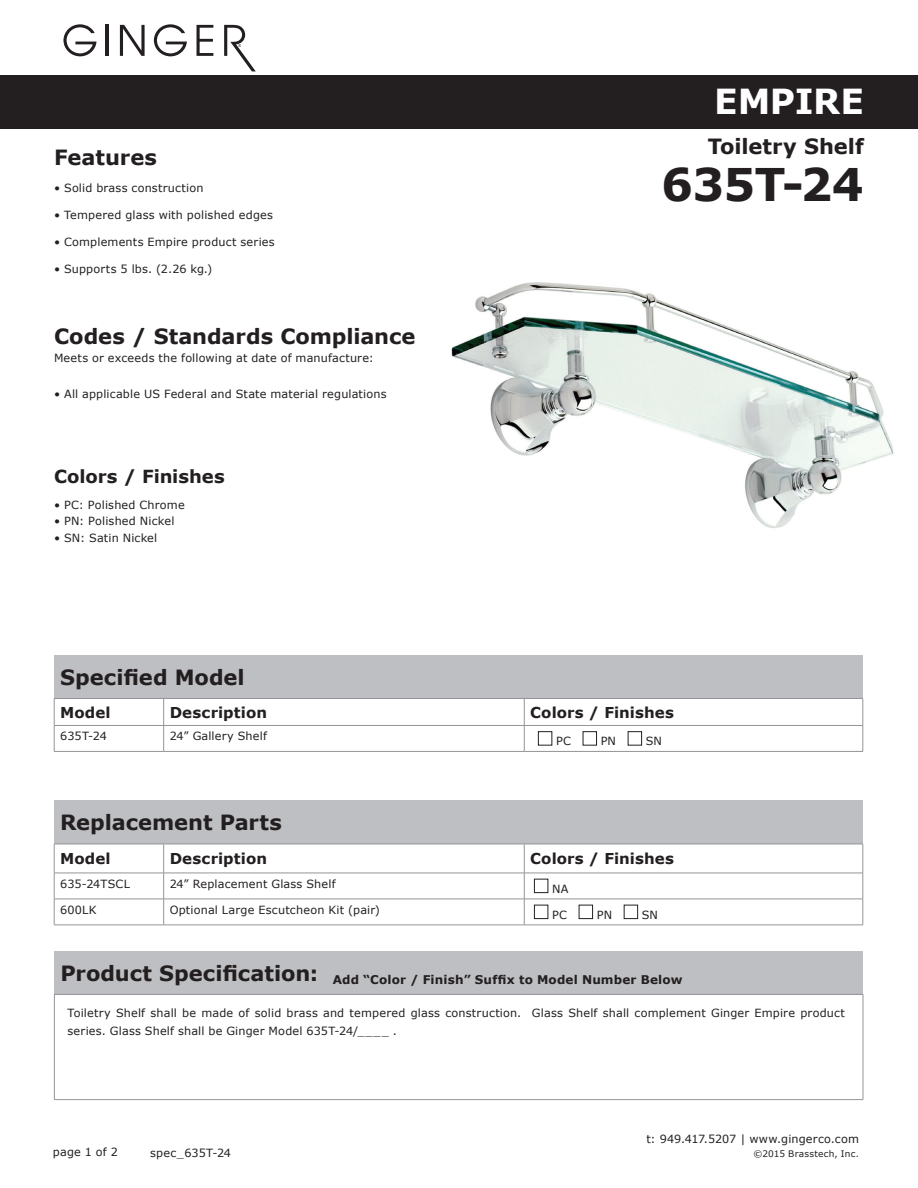
<style>
.page{position:relative;width:918px;height:1188px;background:#fff}
.page>*{position:absolute;margin:0;border:0;box-sizing:border-box;transform-origin:0 0}
.t1{font:700 45px "Verdana";letter-spacing:-.015em;color:#231f20}
.t2{font:700 34.5px "Verdana";color:#fff}
.t3{font:700 21px "Verdana";letter-spacing:-.005em;color:#231f20}
.t4{font:700 18px "Verdana";letter-spacing:-.005em;color:#231f20}
.t5{font:700 15px "Verdana";letter-spacing:.005em;color:#231f20}
.t6{font:700 12px "Verdana";letter-spacing:.015em;color:#231f20}
.t7{font:11.25px/18px "Verdana";letter-spacing:.015em;color:#231f20}
.t8{font:9px "Verdana";letter-spacing:.025em;color:#231f20}
</style>
<div class="page">
<div style="left:0;top:75px;width:918px;height:54px;background:#231f20"></div>
<svg style="left:63px;top:24px;width:34px;height:32px"></svg>
<hr style="left:106px;top:25px;width:3px;height:31px;background:#231f20">
<svg style="left:120px;top:25px;width:25px;height:31px"></svg>
<svg style="left:154px;top:24px;width:33px;height:32px"></svg>
<svg style="left:197px;top:25px;width:16px;height:31px"></svg>
<svg style="left:224px;top:25px;width:32px;height:46px"></svg>
<div style="left:54px;top:951px;width:809px;height:43px;background:#bebfc2"></div>
<hr style="left:54px;top:994px;width:809px;height:1px;background:#939598">
<hr style="left:54px;top:995px;width:1px;height:104px;background:#939598">
<hr style="left:863px;top:995px;width:1px;height:104px;background:#939598">
<hr style="left:54px;top:1099px;width:809px;height:1px;background:#939598">
<img style="left:451px;top:282px;width:443px;height:246px">
<div style="left:54px;top:655px;width:809px;height:43px;background:#bebfc2"></div>
<hr style="left:54px;top:698px;width:110px;height:1px;background:#939598">
<hr style="left:164px;top:698px;width:360px;height:1px;background:#939598">
<hr style="left:524px;top:698px;width:339px;height:1px;background:#939598">
<hr style="left:54px;top:725px;width:110px;height:1px;background:#939598">
<hr style="left:164px;top:725px;width:360px;height:1px;background:#939598">
<hr style="left:524px;top:725px;width:339px;height:1px;background:#939598">
<svg style="left:54px;top:699px;width:1px;height:52px"></svg>
<svg style="left:163px;top:699px;width:1px;height:52px"></svg>
<svg style="left:524px;top:699px;width:1px;height:52px"></svg>
<svg style="left:863px;top:699px;width:1px;height:52px"></svg>
<hr style="left:54px;top:751px;width:110px;height:1px;background:#939598">
<hr style="left:164px;top:751px;width:360px;height:1px;background:#939598">
<hr style="left:524px;top:751px;width:339px;height:1px;background:#939598">
<div style="left:538px;top:731px;width:14px;height:14px;border:1px solid #231f20"></div>
<div style="left:583px;top:731px;width:14px;height:14px;border:1px solid #231f20"></div>
<div style="left:628px;top:731px;width:14px;height:14px;border:1px solid #231f20"></div>
<div style="left:54px;top:801px;width:809px;height:43px;background:#bebfc2"></div>
<hr style="left:54px;top:844px;width:110px;height:1px;background:#939598">
<hr style="left:164px;top:844px;width:360px;height:1px;background:#939598">
<hr style="left:524px;top:844px;width:339px;height:1px;background:#939598">
<hr style="left:54px;top:873px;width:110px;height:1px;background:#939598">
<hr style="left:164px;top:873px;width:360px;height:1px;background:#939598">
<hr style="left:524px;top:873px;width:339px;height:1px;background:#939598">
<hr style="left:54px;top:899px;width:110px;height:1px;background:#939598">
<svg style="left:54px;top:844px;width:1px;height:81px"></svg>
<hr style="left:164px;top:899px;width:360px;height:1px;background:#939598">
<svg style="left:163px;top:844px;width:1px;height:81px"></svg>
<hr style="left:524px;top:899px;width:339px;height:1px;background:#939598">
<svg style="left:524px;top:844px;width:1px;height:81px"></svg>
<svg style="left:863px;top:844px;width:1px;height:81px"></svg>
<hr style="left:54px;top:925px;width:110px;height:1px;background:#939598">
<hr style="left:164px;top:925px;width:360px;height:1px;background:#939598">
<hr style="left:524px;top:925px;width:339px;height:1px;background:#939598">
<div style="left:534px;top:879px;width:14px;height:14px;border:1px solid #231f20"></div>
<div style="left:534px;top:905px;width:14px;height:14px;border:1px solid #231f20"></div>
<div style="left:579px;top:905px;width:14px;height:14px;border:1px solid #231f20"></div>
<div style="left:624px;top:905px;width:14px;height:14px;border:1px solid #231f20"></div>
<h3 class="t3" style="left:54px;top:144px;width:105px">Features</h3>
<p class="t7" style="left:54px;top:178px;width:151px">• Solid brass construction</p>
<p class="t7" style="left:54px;top:205px;width:221px">• Tempered glass with polished edges</p>
<p class="t7" style="left:54px;top:232px;width:222px">• Complements Empire product series</p>
<p class="t7" style="left:54px;top:259px;width:160px">• Supports 5 lbs. (2.26 kg.)</p>
<h3 class="t3" style="left:54px;top:323px;width:363px">Codes / Standards Compliance</h3>
<p class="t7" style="left:54px;top:349px;width:321px">Meets or exceeds the following at date of manufacture:</p>
<p class="t7" style="left:54px;top:385px;width:334px">• All applicable US Federal and State material regulations</p>
<h3 class="t4" style="left:54px;top:465px;width:172px">Colors / Finishes</h3>
<p class="t7" style="left:54px;top:495px;width:132px">• PC: Polished Chrome</p>
<p class="t7" style="left:54px;top:512px;width:122px">• PN: Polished Nickel</p>
<p class="t7" style="left:54px;top:528px;width:105px">• SN: Satin Nickel</p>
<h2 class="t2" style="left:714px;top:80px;width:151px">empire</h2>
<h3 class="t3" style="left:708px;top:133px;width:158px">Toiletry Shelf</h3>
<h1 class="t1" style="left:661px;top:156px;width:204px">635T-24</h1>
<h3 class="t3" style="left:60px;top:664px;width:186px">Specified Model</h3>
<h3 class="t5" style="left:60px;top:703px;width:52px">Model</h3>
<h3 class="t5" style="left:170px;top:703px;width:99px">Description</h3>
<h3 class="t5" style="left:530px;top:703px;width:145px">Colors / Finishes</h3>
<p class="t7" style="left:60px;top:727px;width:48px">635T-24</p>
<p class="t7" style="left:170px;top:727px;width:99px">24” Gallery Shelf</p>
<p class="t7" style="left:556px;top:732px;width:16px">PC</p>
<p class="t7" style="left:601px;top:732px;width:17px">PN</p>
<p class="t7" style="left:646px;top:732px;width:18px">SN</p>
<h3 class="t3" style="left:60px;top:809px;width:223px">Replacement Parts</h3>
<h3 class="t5" style="left:60px;top:849px;width:52px">Model</h3>
<h3 class="t5" style="left:170px;top:849px;width:99px">Description</h3>
<h3 class="t5" style="left:530px;top:849px;width:145px">Colors / Finishes</h3>
<p class="t7" style="left:60px;top:874px;width:71px">635-24TSCL</p>
<p class="t7" style="left:170px;top:874px;width:168px">24” Replacement Glass Shelf</p>
<p class="t7" style="left:552px;top:879px;width:18px">NA</p>
<p class="t7" style="left:60px;top:900px;width:38px">600LK</p>
<p class="t7" style="left:170px;top:900px;width:212px">Optional Large Escutcheon Kit (pair)</p>
<p class="t7" style="left:552px;top:905px;width:16px">PC</p>
<p class="t7" style="left:597px;top:905px;width:17px">PN</p>
<p class="t7" style="left:642px;top:905px;width:18px">SN</p>
<p class="t6" style="left:60px;top:972px;width:624px"><sup>Product</sup> <sup>Specification:</sup> Add “Color / Finish” Suffix to Model Number Below</p>
<p class="t7" style="left:68px;top:1003px;width:779px">Toiletry Shelf shall be made of solid brass and tempered glass construction. Glass Shelf shall complement Ginger Empire product series. Glass Shelf shall be Ginger Model 635T-24/____ .</p>
<p class="t7" style="left:53px;top:1142px;width:67px">page 1 of 2</p>
<p class="t7" style="left:150px;top:1143px;width:83px">spec_635T-24</p>
<p class="t7" style="left:646px;top:1130px;width:214px">t: 949.417.5207 | www.gingerco.com</p>
<p class="t8" style="left:754px;top:1148px;width:107px">©2015 Brasstech, Inc.</p>
</div>
